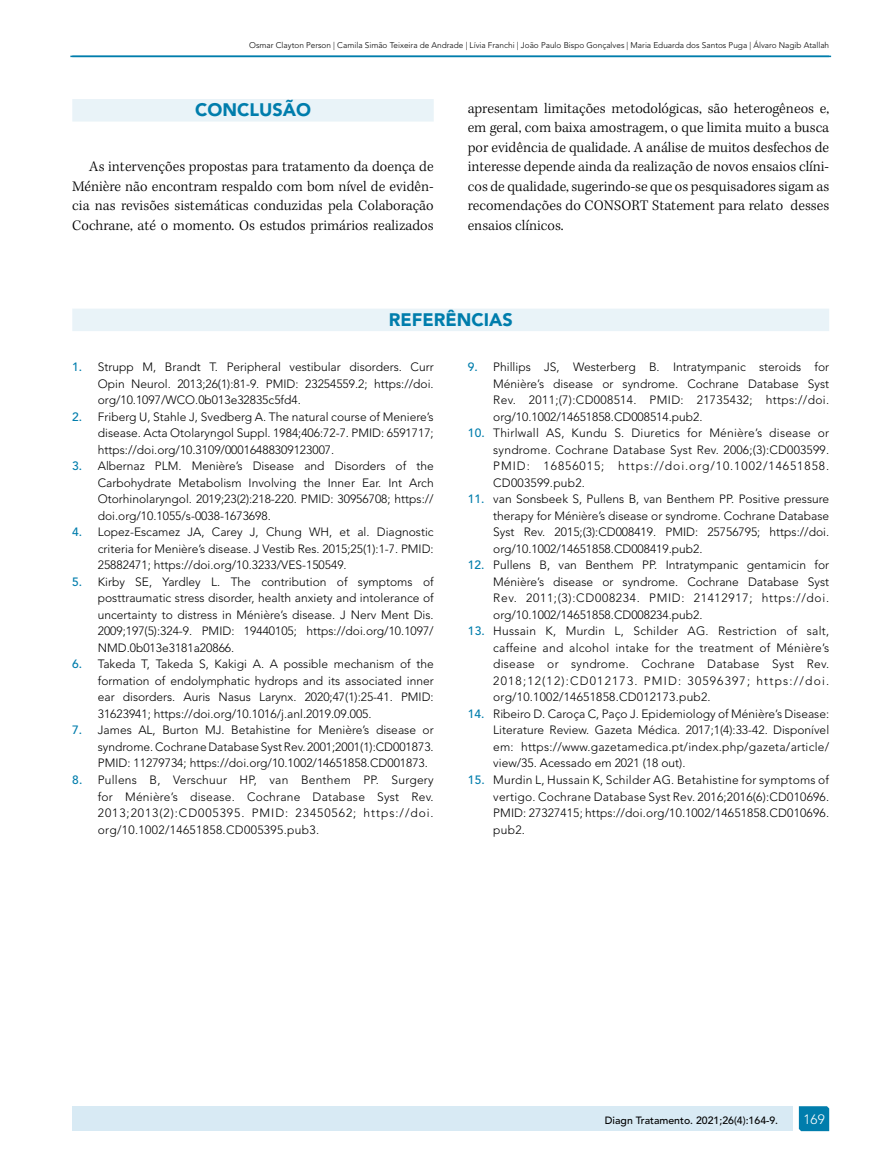
<style>
.page{position:relative;width:893px;height:1170px;background:#fff}
.page>*{position:absolute;margin:0;border:0;box-sizing:border-box;transform-origin:0 0}
.t1{font:900 18px "Avenir LT Std";color:#007dac}
.t2{font:300 15px/19.5px "Kepler Std";color:#000;text-align:justify}
.t3{font:300 13.5px "Avenir LT Std";color:#fff}
.t4{font:300 12px/16.5px "Avenir LT Std";color:#000;text-align:justify}
.t5{font:500 10.5px "Avenir LT Std";color:#000}
.t6{font:300 8.25px "Avenir LT Std";color:#000}
.s1{font-weight:500;color:#007dac}
</style>
<div class="page">
<div style="left:72px;top:308px;width:757px;height:23px;background:#e9f3f8"></div>
<div style="left:72px;top:99px;width:362px;height:23px;background:#e9f3f8"></div>
<hr style="left:70px;top:56px;width:761px;height:1px;background:#007dac">
<svg style="left:799px;top:1106px;width:30px;height:24px"></svg>
<div style="left:72px;top:1106px;width:721px;height:24px;background:#d8eaf4"></div>
<p class="t6" style="left:249px;top:40px;width:581px">Osmar Clayton Person | Camila Simão Teixeira de Andrade | Lívia Franchi | João Paulo Bispo Gonçalves | Maria Eduarda dos Santos Puga | Álvaro Nagib Atallah</p>
<h1 class="t1" style="left:195px;top:99px;width:117px">CONCLUSÃO</h1>
<p class="t2" style="left:72px;top:157px;width:363px;text-indent:17px">As intervenções propostas para tratamento da doença de Ménière não encontram respaldo com bom nível de evidên&shy;cia nas revisões sistemáticas conduzidas pela Colaboração Cochrane, até o momento. Os estudos primários realizados</p>
<p class="t2" style="left:468px;top:99px;width:363px">apresentam limitações metodológicas, são heterogêneos e, em geral, com baixa amostragem, o que limita muito a busca por evidência de qualidade. A análise de muitos desfechos de interesse depende ainda da realização de novos ensaios clíni&shy;cos de qualidade, sugerindo-se que os pesquisadores sigam as recomendações do CONSORT Statement para relato desses ensaios clínicos.</p>
<h1 class="t1" style="left:389px;top:308px;width:126px">REFERÊNCIAS</h1>
<p class="t4" style="left:98px;top:359px;width:337px;text-indent:-26px"><span class="s1">1.</span> Strupp M, Brandt T. Peripheral vestibular disorders. Curr Opin Neurol. 2013;26(1):81-9. PMID: 23254559.2; https://doi. org/10.1097/WCO.0b013e32835c5fd4.</p>
<p class="t4" style="left:98px;top:408px;width:337px;text-indent:-26px"><span class="s1">2.</span> Friberg U, Stahle J, Svedberg A. The natural course of Meniere’s disease. Acta Otolaryngol Suppl. 1984;406:72-7. PMID: 6591717; https://doi.org/10.3109/00016488309123007.</p>
<p class="t4" style="left:98px;top:458px;width:337px;text-indent:-26px"><span class="s1">3.</span> Albernaz PLM. Menière’s Disease and Disorders of the Carbohydrate Metabolism Involving the Inner Ear. Int Arch Otorhinolaryngol. 2019;23(2):218-220. PMID: 30956708; https:// doi.org/10.1055/s-0038-1673698.</p>
<p class="t4" style="left:98px;top:524px;width:337px;text-indent:-26px"><span class="s1">4.</span> Lopez-Escamez JA, Carey J, Chung WH, et al. Diagnostic criteria for Menière’s disease. J Vestib Res. 2015;25(1):1-7. PMID:<br>25882471; https://doi.org/10.3233/VES-150549.</p>
<p class="t4" style="left:98px;top:573px;width:337px;text-indent:-26px"><span class="s1">5.</span> Kirby SE, Yardley L. The contribution of symptoms of posttraumatic stress disorder, health anxiety and intolerance of uncertainty to distress in Ménière’s disease. J Nerv Ment Dis.<br>2009;197(5):324-9. PMID: 19440105; https://doi.org/10.1097/ NMD.0b013e3181a20866.</p>
<p class="t4" style="left:98px;top:656px;width:337px;text-indent:-26px"><span class="s1">6.</span> Takeda T, Takeda S, Kakigi A. A possible mechanism of the formation of endolymphatic hydrops and its associated inner ear disorders. Auris Nasus Larynx. 2020;47(1):25-41. PMID:<br>31623941; https://doi.org/10.1016/j.anl.2019.09.005.</p>
<p class="t4" style="left:98px;top:722px;width:337px;text-indent:-26px"><span class="s1">7.</span> James AL, Burton MJ. Betahistine for Menière’s disease or syndrome. Cochrane Database Syst Rev. 2001;2001(1):CD001873.<br>PMID: 11279734; https://doi.org/10.1002/14651858.CD001873.</p>
<p class="t4" style="left:98px;top:771px;width:337px;text-indent:-26px"><span class="s1">8.</span> Pullens B, Verschuur HP, van Benthem PP. Surgery for Ménière’s disease. Cochrane Database Syst Rev.<br>2013;2013(2):CD005395. PMID: 23450562; https://doi. org/10.1002/14651858.CD005395.pub3.</p>
<p class="t4" style="left:493px;top:359px;width:337px;text-indent:-26px"><span class="s1">9.</span> Phillips JS, Westerberg B. Intratympanic steroids for Ménière’s disease or syndrome. Cochrane Database Syst Rev. 2011;(7):CD008514. PMID: 21735432; https://doi. org/10.1002/14651858.CD008514.pub2.</p>
<p class="t4" style="left:493px;top:425px;width:337px;text-indent:-26px"><span class="s1">10.</span> Thirlwall AS, Kundu S. Diuretics for Ménière’s disease or syndrome. Cochrane Database Syst Rev. 2006;(3):CD003599.<br>PMID: 16856015; https://doi.org/10.1002/14651858.<br>CD003599.pub2.</p>
<p class="t4" style="left:493px;top:491px;width:337px;text-indent:-26px"><span class="s1">11.</span> van Sonsbeek S, Pullens B, van Benthem PP. Positive pressure therapy for Ménière’s disease or syndrome. Cochrane Database Syst Rev. 2015;(3):CD008419. PMID: 25756795; https://doi. org/10.1002/14651858.CD008419.pub2.</p>
<p class="t4" style="left:493px;top:557px;width:337px;text-indent:-26px"><span class="s1">12.</span> Pullens B, van Benthem PP. Intratympanic gentamicin for Ménière’s disease or syndrome. Cochrane Database Syst Rev. 2011;(3):CD008234. PMID: 21412917; https://doi. org/10.1002/14651858.CD008234.pub2.</p>
<p class="t4" style="left:493px;top:623px;width:337px;text-indent:-26px"><span class="s1">13.</span> Hussain K, Murdin L, Schilder AG. Restriction of salt, caffeine and alcohol intake for the treatment of Ménière’s disease or syndrome. Cochrane Database Syst Rev.<br>2018;12(12):CD012173. PMID: 30596397; https://doi. org/10.1002/14651858.CD012173.pub2.</p>
<p class="t4" style="left:493px;top:705px;width:337px;text-indent:-26px"><span class="s1">14.</span> Ribeiro D. Caroça C, Paço J. Epidemiology of Ménière’s Disease:<br>Literature Review. Gazeta Médica. 2017;1(4):33-42. Disponível em: https://www.gazetamedica.pt/index.php/gazeta/article/ view/35. Acessado em 2021 (18 out).</p>
<p class="t4" style="left:493px;top:771px;width:337px;text-indent:-26px"><span class="s1">15.</span> Murdin L, Hussain K, Schilder AG. Betahistine for symptoms of vertigo. Cochrane Database Syst Rev. 2016;2016(6):CD010696.<br>PMID: 27327415; https://doi.org/10.1002/14651858.CD010696. pub2.</p>
<p class="t5" style="left:605px;top:1114px;width:175px">Diagn Tratamento. 2021;26(4):164-9.</p>
<p class="t3" style="left:803px;top:1111px;width:23px">169</p>
</div>
